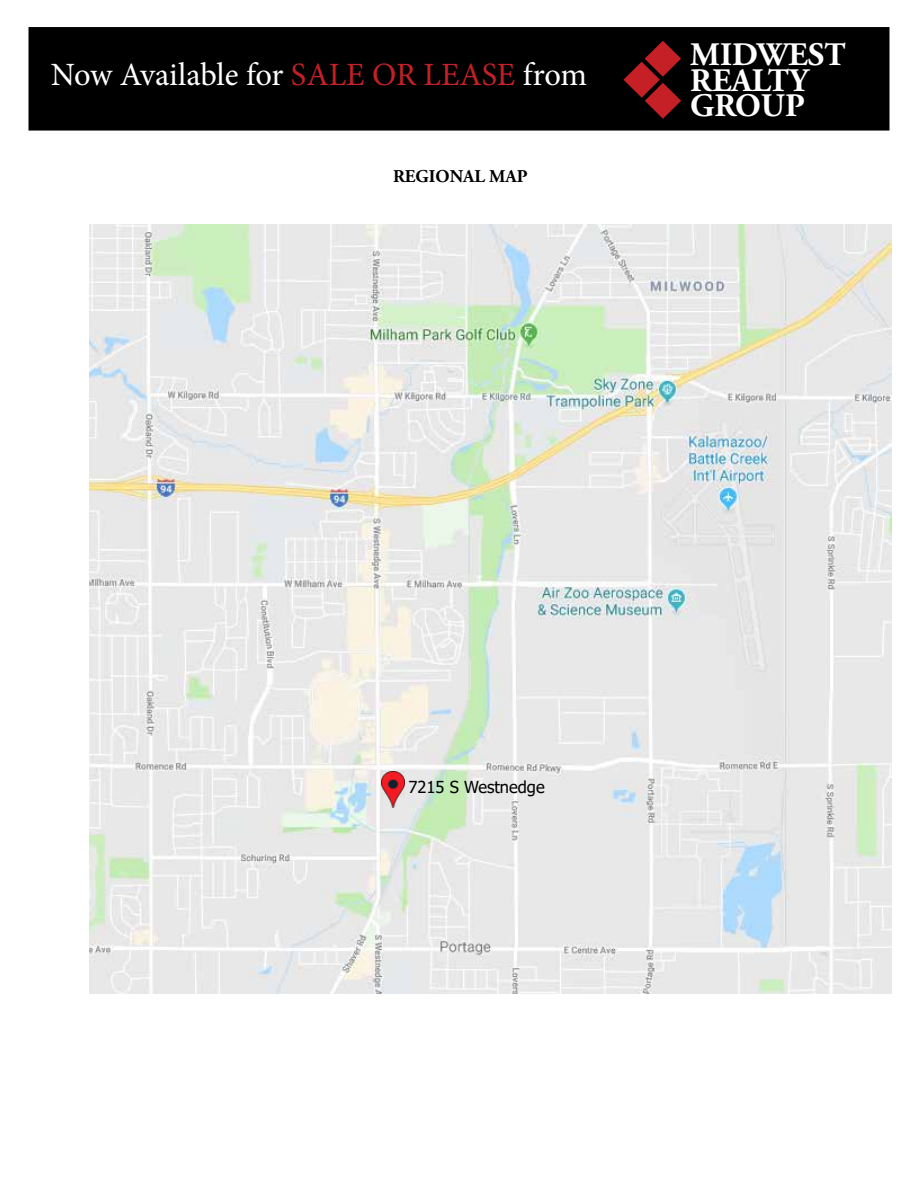
<style>
.page{position:relative;width:918px;height:1188px;background:#fff}
.page>*{position:absolute;margin:0;border:0;box-sizing:border-box;transform-origin:0 0}
.t1{font:700 32.85px/25.7px "Adobe Garamond Pro";color:#fff}
.t2{font:32.55px "Minion Pro";letter-spacing:-.005em;color:#fff}
.t3{font:700 18px "Adobe Garamond Pro";color:#000}
.t4{font:16.5px "Tahoma";color:#000}
.s1{color:#c52026}
</style>
<div class="page">
<div style="left:28px;top:27px;width:862px;height:104px;background:#000;border:2px solid #000"></div>
<svg style="left:623px;top:41px;width:58px;height:78px"></svg>
<img style="left:90px;top:225px;width:802px;height:768px">
<img style="left:381px;top:771px;width:24px;height:37px">
<p class="t2" style="left:51px;top:53px;width:538px">Now Available for <span class="s1">SALE OR LEASE</span> from</p>
<p class="t3" style="left:393px;top:166px;width:136px">REGIONAL MAP</p>
<p class="t1" style="left:690px;top:42px;width:157px">MIDWEST<br>REALTY<br>GROUP</p>
<p class="t4" style="left:409px;top:776px;width:138px">7215 S Westnedge</p>
</div>
